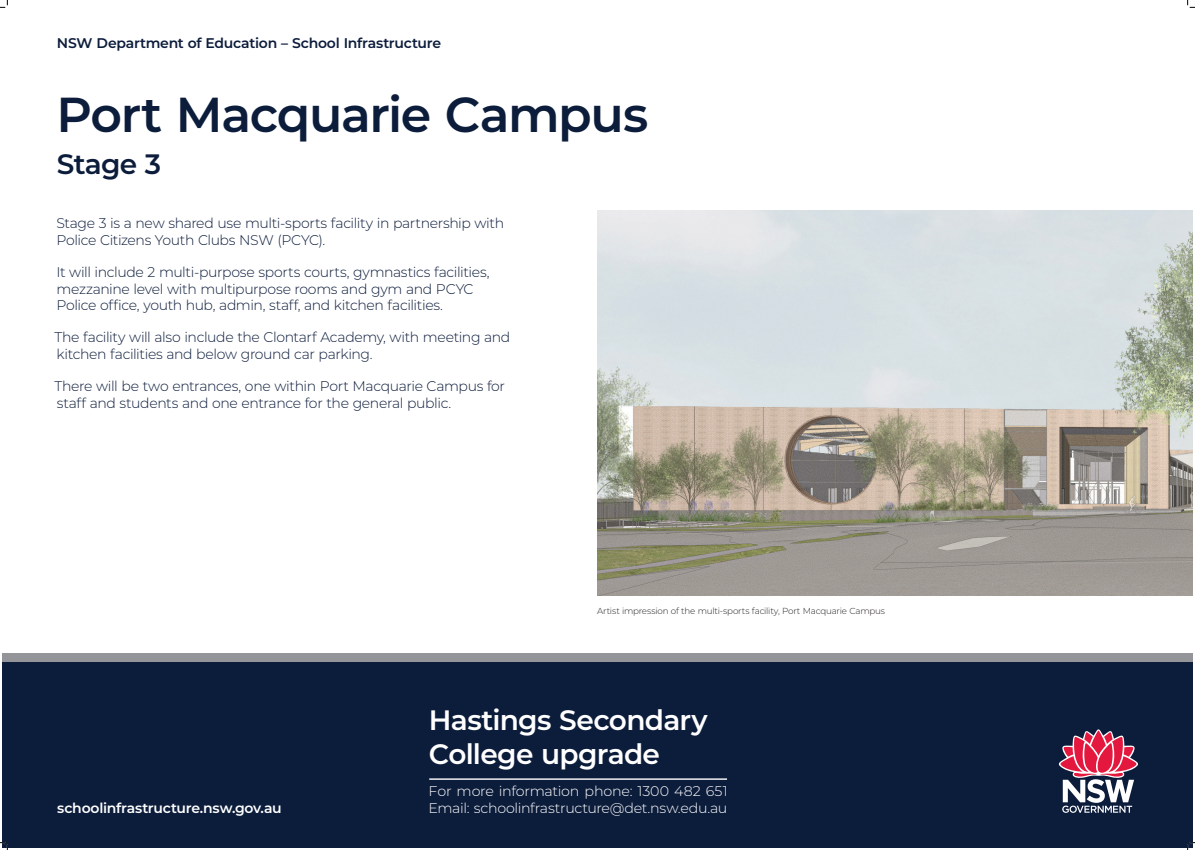
<style>
.page{position:relative;width:1195px;height:850px;background:#fff}
.page>*{position:absolute;margin:0;border:0;box-sizing:border-box;transform-origin:0 0}
.t1{font:600 49px "Montserrat";letter-spacing:-.025em;color:#0c1c3b}
.t2{font:600 28px/33.6px "Montserrat";letter-spacing:-.025em;color:#fff}
.t3{font:600 28px "Montserrat";letter-spacing:-.03em;color:#0c1c3b}
.t4{font:300 14px/16.8px "Montserrat";letter-spacing:-.025em;color:#0c1c3b}
.t5{font:300 14px/16.8px "Montserrat";letter-spacing:-.02em;color:#fff}
.t6{font:600 14px "Montserrat";letter-spacing:-.015em;color:#0c1c3b}
.t7{font:600 14px "Montserrat";letter-spacing:-.015em;color:#fff}
.t8{font:300 8.75px "Montserrat";letter-spacing:-.02em;color:#231f20}
</style>
<div class="page">
<div style="left:2px;top:657px;width:1190px;height:190px;background:#0c1c3b"></div>
<hr style="left:429px;top:778px;width:298px;height:1px;background:#fff">
<div style="left:2px;top:652px;width:1190px;height:9px;background:#939598"></div>
<svg style="left:1058px;top:729px;width:79px;height:83px"></svg>
<img style="left:597px;top:210px;width:595px;height:385px">
<svg style="left:0;top:0;width:8px;height:8px"></svg>
<svg style="left:0;top:842px;width:8px;height:7px"></svg>
<svg style="left:1187px;top:0;width:7px;height:8px"></svg>
<svg style="left:1187px;top:842px;width:7px;height:7px"></svg>
<p class="t6" style="left:57px;top:33px;width:386px">NSW Department of Education – School Infrastructure</p>
<h1 class="t1" style="left:56px;top:80px;width:593px">Port Macquarie Campus</h1>
<h2 class="t3" style="left:57px;top:144px;width:106px">Stage 3</h2>
<p class="t4" style="left:56px;top:214px;width:449px">Stage 3 is a new shared use multi-sports facility in partnership with<br>Police Citizens Youth Clubs NSW (PCYC).</p>
<p class="t4" style="left:56px;top:263px;width:435px">It will include 2 multi-purpose sports courts, gymnastics facilities, mezzanine level with multipurpose rooms and gym and PCYC<br>Police office, youth hub, admin, staff, and kitchen facilities.</p>
<p class="t4" style="left:54px;top:328px;width:457px">The facility will also include the Clontarf Academy, with meeting and kitchen facilities and below ground car parking.</p>
<p class="t4" style="left:54px;top:376px;width:452px">There will be two entrances, one within Port Macquarie Campus for staff and students and one entrance for the general public.</p>
<p class="t8" style="left:597px;top:605px;width:289px">Artist impression of the multi-sports facility, Port Macquarie Campus</p>
<p class="t7" style="left:57px;top:797px;width:226px">schoolinfrastructure.nsw.gov.au</p>
<h2 class="t2" style="left:429px;top:702px;width:280px">Hastings Secondary<br>College upgrade</h2>
<p class="t5" style="left:428px;top:781px;width:300px">For more information phone: 1300 482 651<br>Email: schoolinfrastructure@det.nsw.edu.au</p>
</div>
